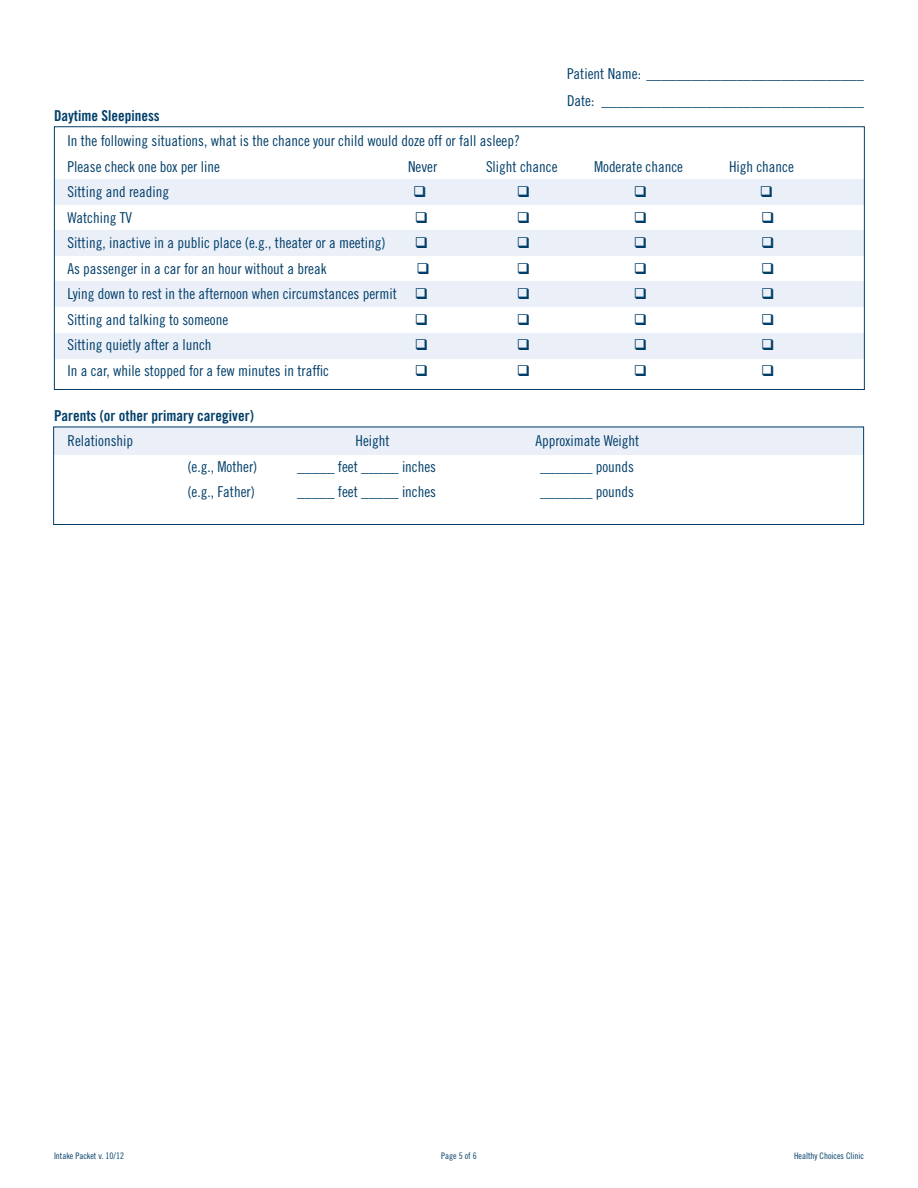
<style>
.page{position:relative;width:918px;height:1188px;background:#fff}
.page>*{position:absolute;margin:0;border:0;box-sizing:border-box;transform-origin:0 0}
.t1{font:15px "Trade Gothic LT Std Cn 18";color:#003e69}
.t2{font:15px "Trade Gothic LT Std Bd Cn 20";color:#003e69}
.t3{font:9px "Trade Gothic LT Std Cn 18";color:#003e69}
</style>
<div class="page">
<div style="left:54px;top:282px;width:810px;height:25px;background:#ebeff8"></div>
<div style="left:54px;top:230px;width:810px;height:26px;background:#ebeff8"></div>
<div style="left:54px;top:427px;width:810px;height:28px;background:#ebeff8"></div>
<div style="left:54px;top:333px;width:810px;height:26px;background:#ebeff8"></div>
<div style="left:54px;top:179px;width:810px;height:26px;background:#ebeff8"></div>
<div style="left:54px;top:126px;width:811px;height:264px;border:1px solid #003e69"></div>
<div style="left:53px;top:427px;width:811px;height:98px;border:1px solid #003e69"></div>
<p class="t1" style="left:567px;top:65px;width:298px">Patient Name: _____________________________</p>
<p class="t1" style="left:567px;top:92px;width:298px">Date: ___________________________________</p>
<p class="t2" style="left:54px;top:107px;width:107px">Daytime Sleepiness</p>
<p class="t1" style="left:68px;top:132px;width:454px">In the following situations, what is the chance your child would doze off or fall asleep?</p>
<p class="t1" style="left:68px;top:158px;width:154px">Please check one box per line</p>
<p class="t1" style="left:408px;top:158px;width:31px">Never</p>
<p class="t1" style="left:486px;top:158px;width:73px">Slight chance</p>
<p class="t1" style="left:594px;top:158px;width:91px">Moderate chance</p>
<p class="t1" style="left:729px;top:158px;width:66px">High chance</p>
<p class="t1" style="left:68px;top:183px;width:103px">Sitting and reading</p>
<p class="t1" style="left:68px;top:209px;width:66px">Watching TV</p>
<p class="t1" style="left:68px;top:234px;width:320px">Sitting, inactive in a public place (e.g., theater or a meeting)</p>
<p class="t1" style="left:68px;top:260px;width:261px">As passenger in a car for an hour without a break</p>
<p class="t1" style="left:68px;top:285px;width:362px">Lying down to rest in the afternoon when circumstances permit ❑</p>
<p class="t1" style="left:68px;top:311px;width:162px">Sitting and talking to someone</p>
<p class="t1" style="left:68px;top:336px;width:146px">Sitting quietly after a lunch</p>
<p class="t1" style="left:68px;top:362px;width:263px">In a car, while stopped for a few minutes in traffic</p>
<p class="t2" style="left:54px;top:407px;width:201px">Parents (or other primary caregiver)</p>
<p class="t1" style="left:68px;top:432px;width:67px">Relationship</p>
<p class="t1" style="left:356px;top:432px;width:36px">Height</p>
<p class="t1" style="left:536px;top:432px;width:105px">Approximate Weight</p>
<p class="t1" style="left:187px;top:458px;width:71px">(e.g., Mother)</p>
<p class="t1" style="left:297px;top:458px;width:141px">_____ feet _____ inches</p>
<p class="t1" style="left:540px;top:458px;width:96px">_______ pounds</p>
<p class="t1" style="left:187px;top:483px;width:69px">(e.g., Father)</p>
<p class="t1" style="left:297px;top:483px;width:141px">_____ feet _____ inches</p>
<p class="t1" style="left:540px;top:483px;width:96px">_______ pounds</p>
<p class="t3" style="left:54px;top:1151px;width:72px">Intake Packet v. 10/12</p>
<p class="t3" style="left:441px;top:1151px;width:37px">Page 5 of 6</p>
<p class="t3" style="left:794px;top:1151px;width:71px">Healthy Choices Clinic</p>
</div>
